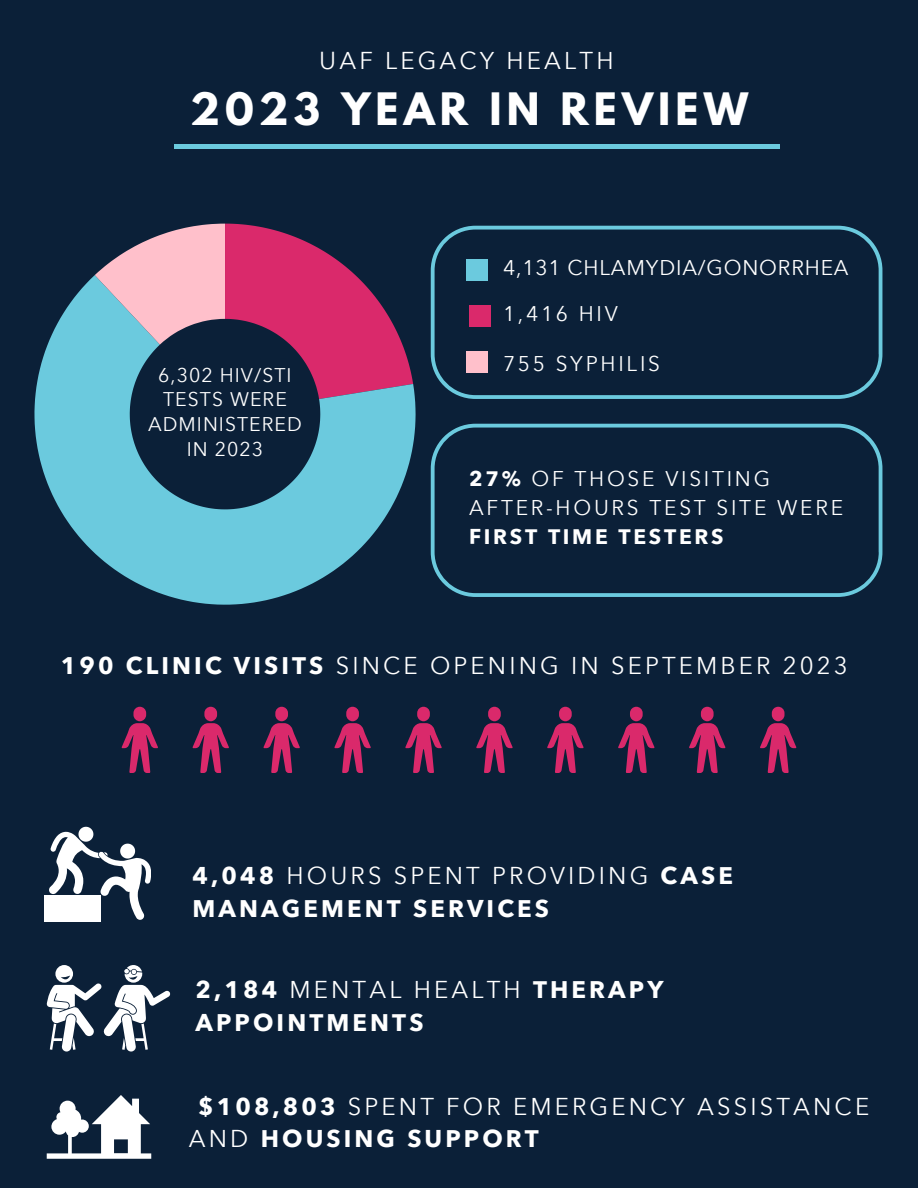
<style>
.page{position:relative;width:918px;height:1188px;background:#0b2038}
.page>*{position:absolute;margin:0;border:0;box-sizing:border-box;transform-origin:0 0}
.t1{font:700 39.6px "League Spartan";letter-spacing:.13em;color:#fff}
.t2{font:24px/32.7px "Avenir Next Arabic";letter-spacing:.13em;color:#fff}
.t3{font:700 24px/32.7px "Avenir Next Arabic";letter-spacing:.13em;color:#fff}
.t4{font:21px/29.2px "Avenir Next Arabic";letter-spacing:.13em;color:#fff}
.t5{font:21px/45.9px "Avenir Next Arabic";letter-spacing:.04em;color:#fff}
.t6{font:700 21px "Avenir Next Arabic";letter-spacing:.13em;color:#fff}
.t7{font:19.5px/24.8px "Avenir Next Arabic";letter-spacing:.055em;color:#fff;text-align:center}
.s1{font-weight:700}
.s2{font-weight:400}
</style>
<div class="page">
<svg style="left:34px;top:275px;width:382px;height:330px;fill:#6bcade"></svg>
<svg style="left:95px;top:224px;width:318px;height:175px"></svg>
<svg style="left:122px;top:707px;width:320px;height:66px"></svg>
<svg style="left:49px;top:827px;width:102px;height:93px"></svg>
<div style="left:44px;top:895px;width:57px;height:26px;background:#fff"></div>
<svg style="left:47px;top:965px;width:123px;height:87px"></svg>
<svg style="left:431px;top:226px;width:452px;height:173px"></svg>
<svg style="left:47px;top:1095px;width:104px;height:64px"></svg>
<div style="left:466px;top:260px;width:22px;height:21px;background:#6bcade"></div>
<div style="left:469px;top:305px;width:22px;height:22px;background:#da296b"></div>
<div style="left:466px;top:351px;width:22px;height:22px;background:#ffc0cb"></div>
<svg style="left:431px;top:424px;width:452px;height:173px"></svg>
<div style="left:175px;top:144px;width:605px;height:5px;background:#6bcade"></div>
<p class="t2" style="left:319px;top:44px;width:296px">UAF LEGACY HEALTH</p>
<h1 class="t1" style="left:190px;top:78px;width:560px">2023 YEAR IN REVIEW</h1>
<p class="t7" style="left:148px;top:362px;width:155px">6,302 HIV/STI<br>TESTS WERE<br>ADMINISTERED<br>IN 2023</p>
<p class="t5" style="left:503px;top:245px;width:347px">4,131 CHLAMYDIA/GONORRHEA<br>1,416 HIV</p>
<p class="t4" style="left:503px;top:349px;width:158px">755 SYPHILIS</p>
<p class="t4" style="left:469px;top:464px;width:376px"><span class="s1">27%</span> OF THOSE VISITING<br>AFTER-HOURS TEST SITE WERE</p>
<p class="t6" style="left:469px;top:520px;width:256px">FIRST TIME TESTERS</p>
<p class="t2" style="left:61px;top:650px;width:788px"><span class="s1">190 CLINIC VISITS</span> SINCE OPENING IN SEPTEMBER 2023</p>
<p class="t3" style="left:193px;top:860px;width:542px">4,048 <span class="s2">HOURS SPENT PROVIDING</span> CASE<br>MANAGEMENT SERVICES</p>
<p class="t3" style="left:196px;top:974px;width:469px">2,184 <span class="s2">MENTAL HEALTH</span> THERAPY<br>APPOINTMENTS</p>
<p class="t2" style="left:189px;top:1090px;width:682px;text-indent:9px"><span class="s1">$108,803</span> SPENT FOR EMERGENCY ASSISTANCE<br>AND <span class="s1">HOUSING SUPPORT</span></p>
</div>
